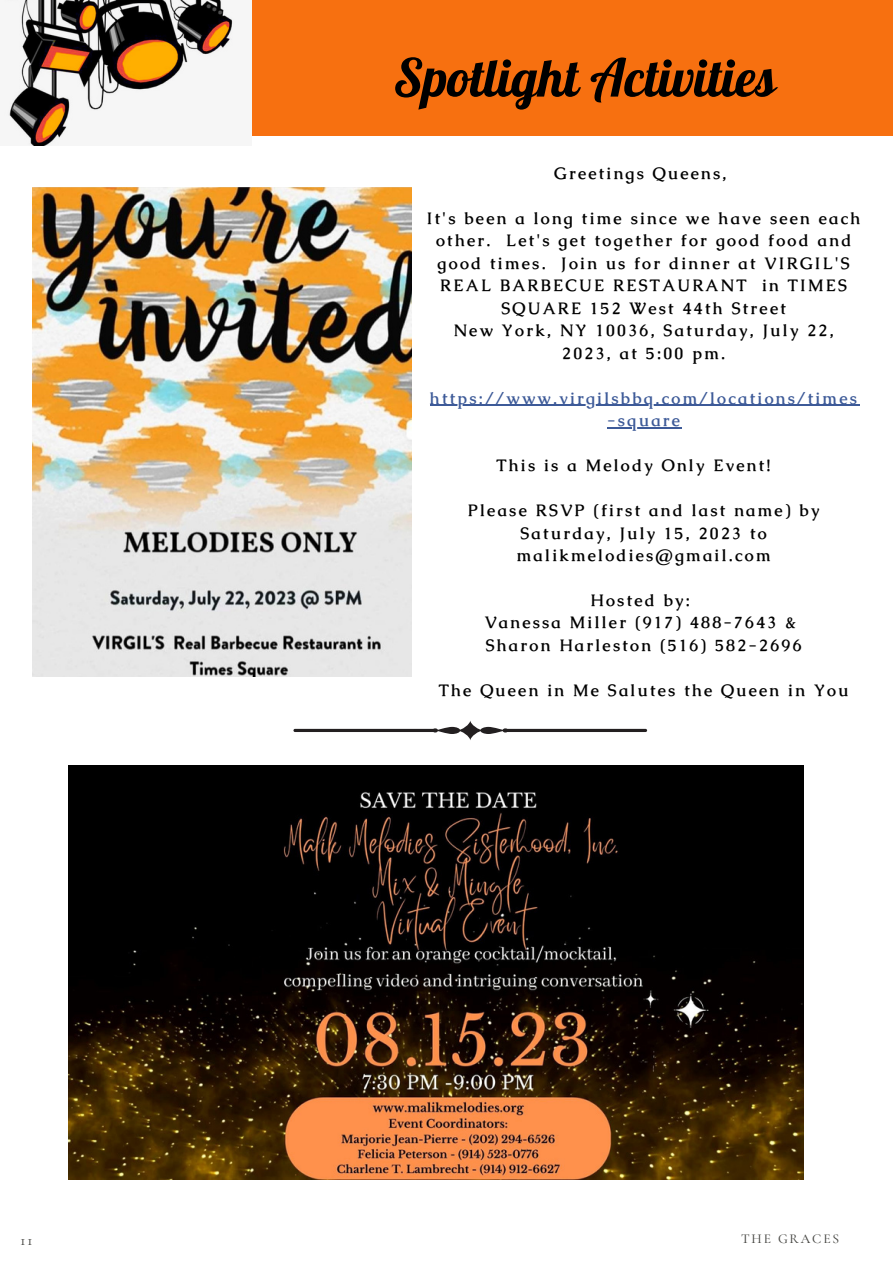
<style>
.page{position:relative;width:893px;height:1264px;background:#fff}
.page>*{position:absolute;margin:0;border:0;box-sizing:border-box;transform-origin:0 0}
.t1{font:52.05px "Lobster";color:#000}
.t2{font:700 16.5px/22.5px "Caudex";letter-spacing:.14em;color:#000;text-align:center}
.t3{font:700 16.5px/22.5px "Caudex";letter-spacing:.14em;color:#3d5a98;text-align:center}
.t4{font:500 15px "Cormorant Garamond";color:#444440}
.t5{font:500 13.5px "Cormorant Garamond";letter-spacing:.14em;color:#444440}
</style>
<div class="page">
<div style="left:0;top:0;width:892px;height:135px;background:#f77010"></div>
<img style="left:0;top:0;width:252px;height:145px">
<svg style="left:456px;top:720px;width:28px;height:20px"></svg>
<svg style="left:480px;top:727px;width:28px;height:7px"></svg>
<svg style="left:432px;top:727px;width:28px;height:7px"></svg>
<hr style="left:505px;top:729px;width:142px;height:3px;background:#231f20;border-radius:2px">
<hr style="left:293px;top:729px;width:142px;height:3px;background:#231f20;border-radius:2px">
<img style="left:68px;top:765px;width:735px;height:414px">
<img style="left:32px;top:188px;width:379px;height:489px">
<hr style="left:430px;top:404px;width:429px;height:2px;background:#3d5a98">
<hr style="left:607px;top:427px;width:75px;height:1px;background:#3d5a98">
<p class="t1" style="left:393px;top:44px;width:384px">Spotlight Activities</p>
<p class="t2" style="left:554px;top:162px;width:174px">Greetings Queens,</p>
<p class="t2" style="left:427px;top:206px;width:435px">It's been a long time since we have seen each other. Let's get together for good food and good times. Join us for dinner at VIRGIL'S REAL BARBECUE RESTAURANT in TIMES SQUARE 152 West 44th Street</p>
<p class="t2" style="left:453px;top:319px;width:381px">New York, NY 10036, Saturday, July 22,<br>2023, at 5:00 pm.</p>
<p class="t3" style="left:430px;top:386px;width:428px">https://www.virgilsbbq.com/locations/times -square</p>
<p class="t2" style="left:496px;top:454px;width:275px">This is a Melody Only Event!</p>
<p class="t2" style="left:468px;top:499px;width:353px">Please RSVP (first and last name) by<br>Saturday, July 15, 2023 to malikmelodies@gmail.com</p>
<p class="t2" style="left:590px;top:589px;width:101px">Hosted by:</p>
<p class="t2" style="left:484px;top:611px;width:313px">Vanessa Miller (917) 488-7643 &amp;</p>
<p class="t2" style="left:485px;top:634px;width:317px">Sharon Harleston (516) 582-2696</p>
<p class="t2" style="left:439px;top:679px;width:411px">The Queen in Me Salutes the Queen in You</p>
<p class="t4" style="left:20px;top:1231px;width:14px">11</p>
<p class="t5" style="left:741px;top:1230px;width:100px">THE GRACES</p>
</div>
